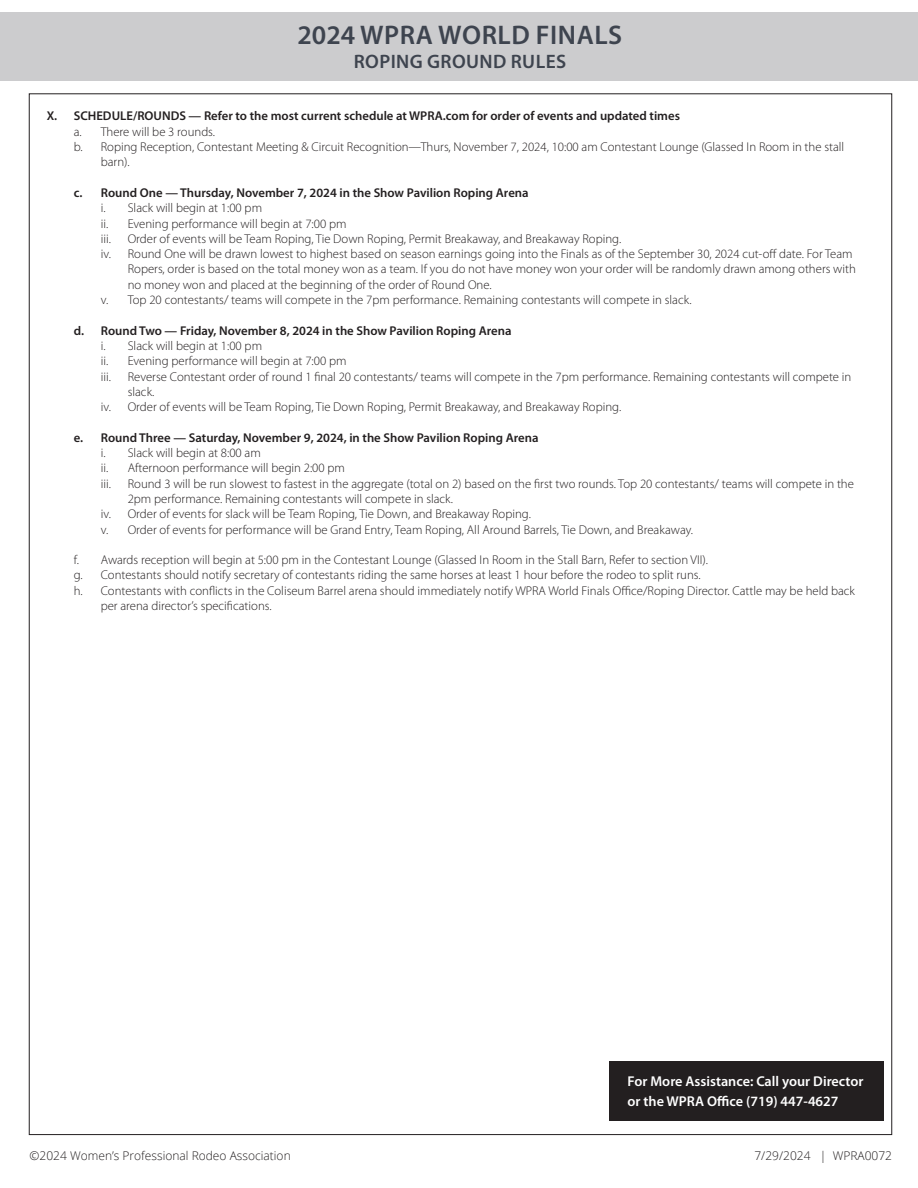
<style>
.page{position:relative;width:918px;height:1188px;background:#fff}
.page>*{position:absolute;margin:0;border:0;box-sizing:border-box;transform-origin:0 0}
.t1{font:600 27px "Myriad Pro";letter-spacing:.02em;color:#3e444f}
.t2{font:600 19.5px "Myriad Pro";letter-spacing:.02em;color:#3e444f}
.t3{font:600 14.25px/19.5px "Myriad Pro";color:#fff}
.t4{font:300 12.75px/15.3px "Myriad Pro";color:#231f20}
.t5{font:600 12.75px "Myriad Pro";color:#231f20}
.t6{font:300 12px "Open Sans";color:#231f20}
</style>
<div class="page">
<div style="left:0;top:12px;width:918px;height:69px;background:#ccccce"></div>
<div style="left:609px;top:1062px;width:275px;height:59px;background:#231f20"></div>
<p class="t1" style="left:297px;top:18px;width:326px">2024 WPRA WORLD FINALS</p>
<p class="t2" style="left:354px;top:49px;width:214px">ROPING GROUND RULES</p>
<p class="t5" style="left:47px;top:108px;width:635px">X. SCHEDULE/ROUNDS — Refer to the most current schedule at WPRA.com for order of events and updated times</p>
<p class="t4" style="left:74px;top:124px;width:143px">a. There will be 3 rounds.</p>
<p class="t4" style="left:101px;top:139px;width:745px;text-indent:-27px">b. Roping Reception, Contestant Meeting &amp; Circuit Recognition—Thurs, November 7, 2024, 10:00 am Contestant Lounge (Glassed In Room in the stall barn).</p>
<p class="t5" style="left:74px;top:185px;width:456px">c. Round One — Thursday, November 7, 2024 in the Show Pavilion Roping Arena</p>
<p class="t4" style="left:101px;top:201px;width:163px">i. Slack will begin at 1:00 pm</p>
<p class="t4" style="left:101px;top:216px;width:247px">ii. Evening performance will begin at 7:00 pm</p>
<p class="t4" style="left:101px;top:231px;width:12px">iii.</p>
<p class="t4" style="left:128px;top:231px;width:495px">Order of events will be Team Roping, Tie Down Roping, Permit Breakaway, and Breakaway Roping.</p>
<p class="t4" style="left:128px;top:246px;width:730px;text-indent:-27px">iv. Round One will be drawn lowest to highest based on season earnings going into the Finals as of the September 30, 2024 cut-off date. For Team<br>Ropers, order is based on the total money won as a team. If you do not have money won your order will be randomly drawn among others with no money won and placed at the beginning of the order of Round One.</p>
<p class="t4" style="left:101px;top:292px;width:592px">v. Top 20 contestants/ teams will compete in the 7pm performance. Remaining contestants will compete in slack.</p>
<p class="t5" style="left:74px;top:322px;width:439px">d. Round Two — Friday, November 8, 2024 in the Show Pavilion Roping Arena</p>
<p class="t4" style="left:101px;top:338px;width:163px">i. Slack will begin at 1:00 pm</p>
<p class="t4" style="left:101px;top:354px;width:247px">ii. Evening performance will begin at 7:00 pm</p>
<p class="t4" style="left:101px;top:369px;width:12px">iii.</p>
<p class="t4" style="left:128px;top:369px;width:725px">Reverse Contestant order of round 1 final 20 contestants/ teams will compete in the 7pm performance. Remaining contestants will compete in slack.</p>
<p class="t4" style="left:101px;top:399px;width:522px">iv. Order of events will be Team Roping, Tie Down Roping, Permit Breakaway, and Breakaway Roping.</p>
<p class="t5" style="left:74px;top:429px;width:466px">e. Round Three — Saturday, November 9, 2024, in the Show Pavilion Roping Arena</p>
<p class="t4" style="left:101px;top:445px;width:162px">i. Slack will begin at 8:00 am</p>
<p class="t4" style="left:101px;top:461px;width:246px">ii. Afternoon performance will begin 2:00 pm</p>
<p class="t4" style="left:101px;top:476px;width:12px">iii.</p>
<p class="t4" style="left:128px;top:476px;width:728px">Round 3 will be run slowest to fastest in the aggregate (total on 2) based on the first two rounds. Top 20 contestants/ teams will compete in the<br>2pm performance. Remaining contestants will compete in slack.</p>
<p class="t4" style="left:101px;top:507px;width:432px">iv. Order of events for slack will be Team Roping, Tie Down, and Breakaway Roping.</p>
<p class="t4" style="left:101px;top:522px;width:594px">v. Order of events for performance will be Grand Entry, Team Roping, All Around Barrels, Tie Down, and Breakaway.</p>
<p class="t4" style="left:74px;top:552px;width:636px">f. Awards reception will begin at 5:00 pm in the Contestant Lounge (Glassed In Room in the Stall Barn, Refer to section VII).</p>
<p class="t4" style="left:74px;top:568px;width:629px">g. Contestants should notify secretary of contestants riding the same horses at least 1 hour before the rodeo to split runs.</p>
<p class="t4" style="left:101px;top:583px;width:756px;text-indent:-27px">h. Contestants with conflicts in the Coliseum Barrel arena should immediately notify WPRA World Finals Office/Roping Director. Cattle may be held back per arena director’s specifications.</p>
<p class="t3" style="left:628px;top:1071px;width:238px">For More Assistance: Call your Director or the WPRA Office (719) 447-4627</p>
<p class="t6" style="left:30px;top:1148px;width:263px">©2024 Women’s Professional Rodeo Association</p>
<p class="t6" style="left:754px;top:1148px;width:139px">7/29/2024 | WPRA0072</p>
</div>
